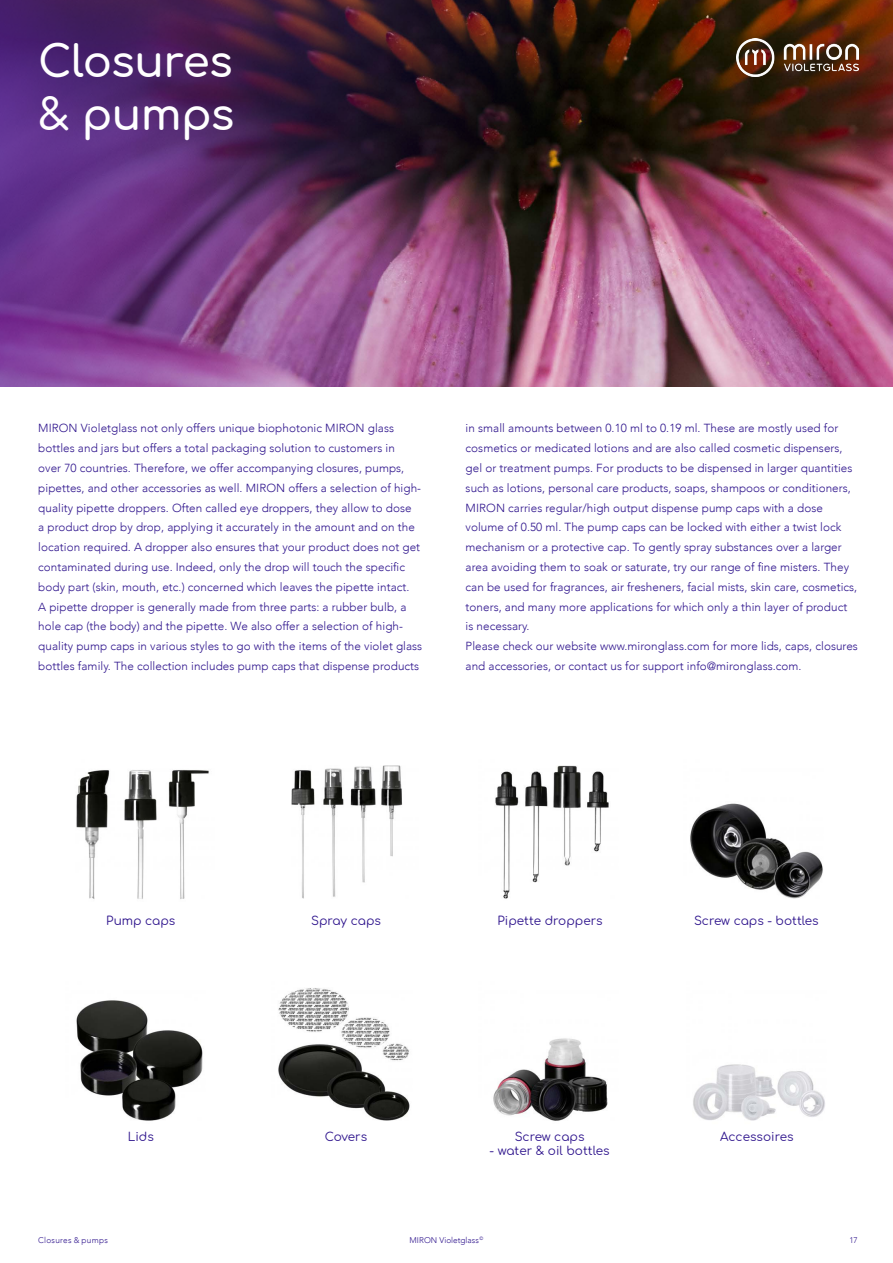
<style>
.page{position:relative;width:893px;height:1263px;background:#fff}
.page>*{position:absolute;margin:0;border:0;box-sizing:border-box;transform-origin:0 0}
.t1{font:600 43.5px/52.5px "Comfortaa";letter-spacing:-.015em;color:#fff}
.t2{font:12px "Comfortaa";color:#2f158d}
.t3{font:300 11.7px/19.8px "Avenir";letter-spacing:.005em;color:#2f158d}
.t4{font:300 8.25px "Avenir";color:#2f158d}
.t5{font:300 8.25px "Avenir";letter-spacing:.03em;color:#2f158d}
.t6{font:300 4.8px "Avenir";color:#2f158d}
</style>
<div class="page">
<img style="left:0;top:0;width:893px;height:387px">
<img style="left:737px;top:38px;width:122px;height:38px">
<img style="left:76px;top:1000px;width:127px;height:121px">
<img style="left:278px;top:988px;width:132px;height:133px">
<img style="left:493px;top:1038px;width:115px;height:83px">
<img style="left:693px;top:1064px;width:132px;height:57px">
<img style="left:76px;top:770px;width:133px;height:129px">
<img style="left:291px;top:765px;width:111px;height:134px">
<img style="left:495px;top:765px;width:114px;height:134px">
<img style="left:690px;top:803px;width:133px;height:96px">
<h1 class="t1" style="left:38px;top:30px;width:198px">Closures &amp; pumps</h1>
<p class="t3" style="left:38px;top:419px;width:385px">MIRON Violetglass not only offers unique biophotonic MIRON glass bottles and jars but offers a total packaging solution to customers in<br>over 70 countries. Therefore, we offer accompanying closures, pumps, pipettes, and other accessories as well. MIRON offers a selection of high&shy;quality pipette droppers. Often called eye droppers, they allow to dose<br>a product drop by drop, applying it accurately in the amount and on the location required. A dropper also ensures that your product does not get contaminated during use. Indeed, only the drop will touch the specific body part (skin, mouth, etc.) concerned which leaves the pipette intact.<br>A pipette dropper is generally made from three parts: a rubber bulb, a hole cap (the body) and the pipette. We also offer a selection of high&shy;quality pump caps in various styles to go with the items of the violet glass bottles family. The collection includes pump caps that dispense products</p>
<p class="t3" style="left:466px;top:418px;width:394px">in small amounts between 0.10 ml to 0.19 ml. These are mostly used for cosmetics or medicated lotions and are also called cosmetic dispensers, gel or treatment pumps. For products to be dispensed in larger quantities such as lotions, personal care products, soaps, shampoos or conditioners, MIRON carries regular/high output dispense pump caps with a dose volume of 0.50 ml. The pump caps can be locked with either a twist lock mechanism or a protective cap. To gently spray substances over a larger area avoiding them to soak or saturate, try our range of fine misters. They can be used for fragrances, air fresheners, facial mists, skin care, cosmetics, toners, and many more applications for which only a thin layer of product is necessary.<br>Please check our website www.mironglass.com for more lids, caps, closures and accessories, or contact us for support info@mironglass.com.</p>
<p class="t2" style="left:106px;top:910px;width:71px">Pump caps</p>
<p class="t2" style="left:311px;top:910px;width:71px">Spray caps</p>
<p class="t2" style="left:498px;top:910px;width:107px">Pipette droppers</p>
<p class="t2" style="left:694px;top:910px;width:126px">Screw caps - bottles</p>
<p class="t2" style="left:128px;top:1125px;width:28px">Lids</p>
<p class="t2" style="left:325px;top:1125px;width:44px">Covers</p>
<p class="t2" style="left:515px;top:1125px;width:71px">Screw caps</p>
<p class="t2" style="left:490px;top:1140px;width:121px">- water &amp; oil bottles</p>
<p class="t2" style="left:720px;top:1125px;width:75px">Accessoires</p>
<p class="t5" style="left:38px;top:1235px;width:71px">Closures &amp; pumps</p>
<p class="t6" style="left:479px;top:1235px;width:5px">©</p>
<p class="t4" style="left:410px;top:1235px;width:71px">MIRON Violetglass</p>
<p class="t4" style="left:850px;top:1235px;width:10px">17</p>
</div>
